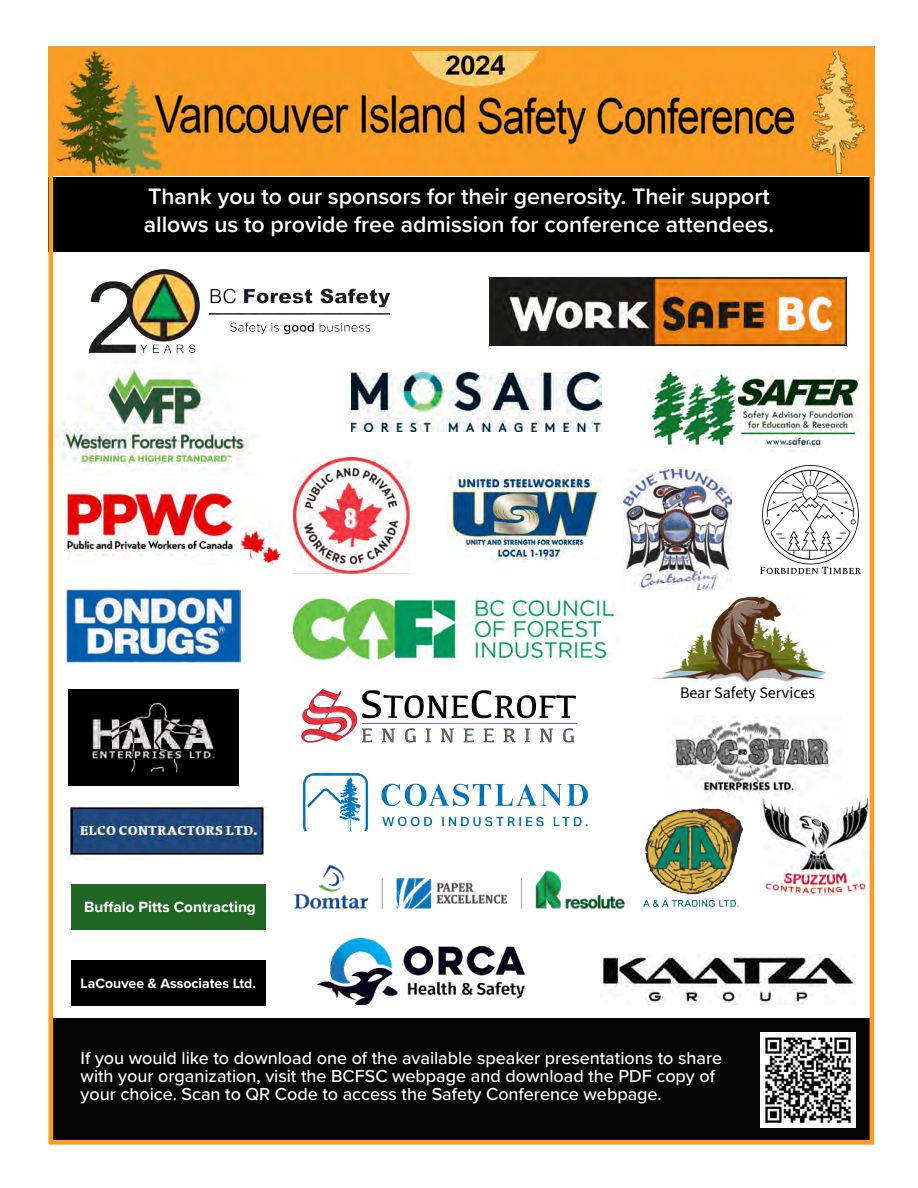
<style>
.page{position:relative;width:918px;height:1188px;background:#fff}
.page>*{position:absolute;margin:0;border:0;box-sizing:border-box;transform-origin:0 0}
.t1{font:600 23.1px/27.8px "Proxima Nova";color:#fff}
.t2{font:500 18px/18px "Proxima Nova";color:#fff}
.t3{font:16.05px "Source Sans 3";color:#000}
.t4{font:700 15.45px "Proxima Nova";color:#fff}
.t5{font:700 14.1px "Proxima Nova";color:#fff}
</style>
<div class="page">
<img style="left:55px;top:52px;width:813px;height:124px">
<div style="left:49px;top:177px;width:825px;height:75px;background:#000"></div>
<img style="left:624px;top:470px;width:108px;height:119px">
<img style="left:303px;top:774px;width:285px;height:57px">
<img style="left:69px;top:689px;width:170px;height:96px">
<img style="left:67px;top:589px;width:174px;height:74px">
<img style="left:447px;top:473px;width:155px;height:89px">
<img style="left:293px;top:458px;width:117px;height:116px">
<img style="left:67px;top:494px;width:214px;height:71px">
<img style="left:673px;top:717px;width:158px;height:80px">
<img style="left:301px;top:689px;width:276px;height:54px">
<img style="left:650px;top:369px;width:213px;height:83px">
<img style="left:48px;top:361px;width:208px;height:115px">
<img style="left:351px;top:372px;width:251px;height:59px">
<img style="left:318px;top:938px;width:207px;height:67px">
<img style="left:489px;top:278px;width:357px;height:67px">
<img style="left:89px;top:269px;width:302px;height:84px">
<img style="left:293px;top:598px;width:326px;height:65px">
<img style="left:602px;top:956px;width:252px;height:49px">
<img style="left:67px;top:802px;width:199px;height:56px">
<div style="left:72px;top:884px;width:194px;height:46px;background:#226624"></div>
<div style="left:72px;top:960px;width:194px;height:46px;background:#000"></div>
<img style="left:643px;top:808px;width:99px;height:99px">
<img style="left:653px;top:595px;width:174px;height:86px">
<img style="left:760px;top:465px;width:101px;height:109px">
<img style="left:760px;top:795px;width:108px;height:99px">
<img style="left:294px;top:864px;width:331px;height:45px">
<div style="left:53px;top:1018px;width:817px;height:122px;background:#000"></div>
<div style="left:49px;top:46px;width:825px;height:1099px;border:5px solid #f99c23"></div>
<img style="left:761px;top:1033px;width:94px;height:94px">
<p class="t1" style="left:144px;top:182px;width:632px">Thank you to our sponsors for their generosity. Their support allows us to provide free admission for conference attendees.</p>
<p class="t4" style="left:84px;top:895px;width:173px">Buffalo Pitts Contracting</p>
<p class="t5" style="left:81px;top:973px;width:177px">LaCouvee &amp; Associates Ltd.</p>
<p class="t3" style="left:680px;top:683px;width:136px">Bear Safety Services</p>
<p class="t2" style="left:81px;top:1048px;width:643px">If you would like to download one of the available speaker presentations to share with your organization, visit the BCFSC webpage and download the PDF copy of your choice. Scan to QR Code to access the Safety Conference webpage.</p>
</div>
